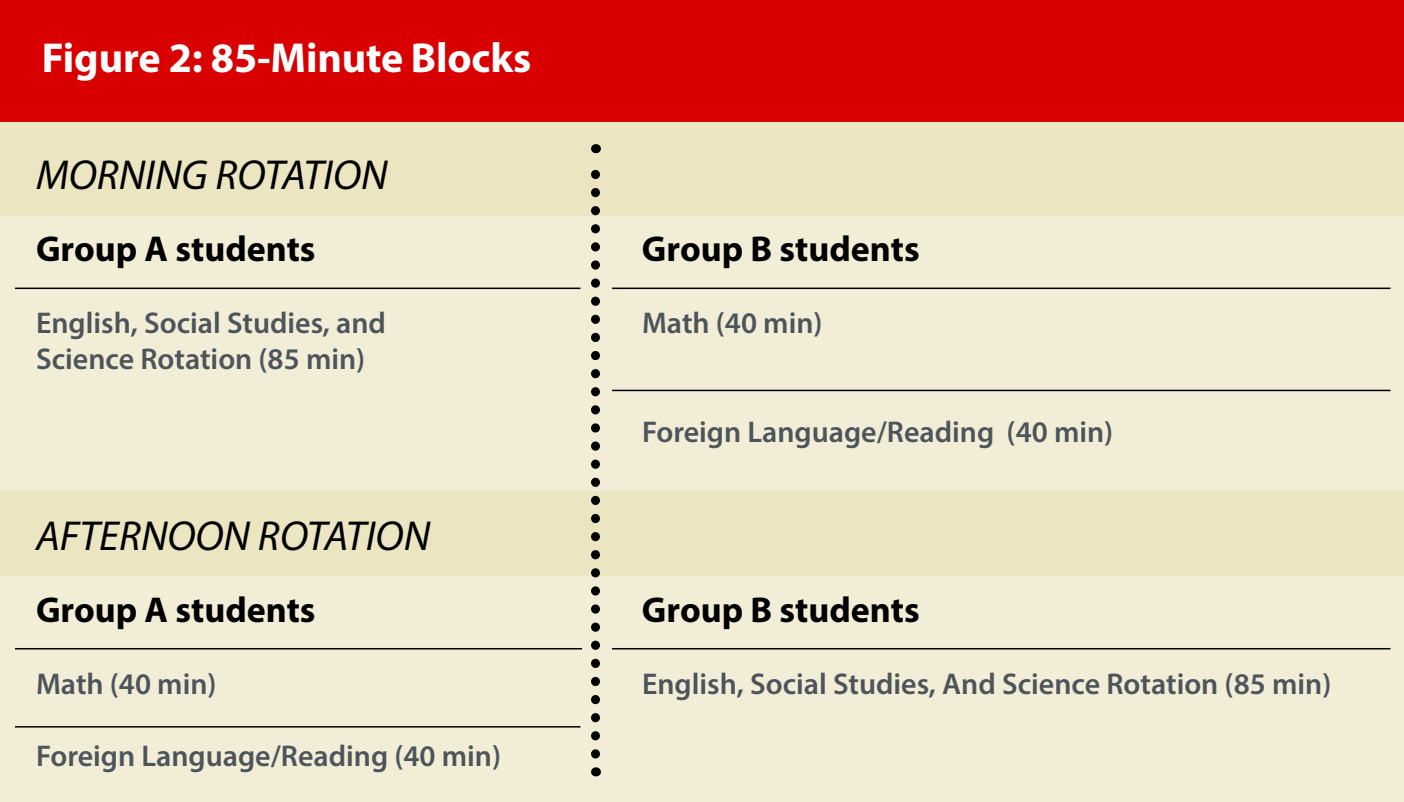
<style>
.page{position:relative;width:1404px;height:802px;background:#fff}
.page>*{position:absolute;margin:0;border:0;box-sizing:border-box;transform-origin:0 0}
.t1{font:italic 42px "Myriad Pro";color:#000}
.t2{font:700 42px "Myriad Pro";letter-spacing:-.005em;color:#fff}
.t3{font:700 36px "Myriad Pro";color:#000}
.t4{font:600 30px "Myriad Pro";color:#4d555b}
</style>
<div class="page">
<div style="left:0;top:33px;width:1404px;height:765px;background:#ebe5c1"></div>
<div style="left:0;top:0;width:1404px;height:121px;background:#d80000"></div>
<div style="left:0;top:216px;width:1404px;height:274px;background:#f1edd7"></div>
<div style="left:0;top:576px;width:1404px;height:225px;background:#f1edd7"></div>
<svg style="left:591px;top:144px;width:9px;height:609px"></svg>
<hr style="left:15px;top:287px;width:565px;height:2px;background:#000">
<hr style="left:612px;top:287px;width:778px;height:2px;background:#000">
<hr style="left:612px;top:389px;width:778px;height:2px;background:#000">
<hr style="left:15px;top:647px;width:567px;height:2px;background:#000">
<hr style="left:612px;top:647px;width:778px;height:2px;background:#000">
<hr style="left:15px;top:725px;width:565px;height:2px;background:#000">
<h1 class="t2" style="left:42px;top:30px;width:491px">Figure 2: 85-Minute Blocks</h1>
<h1 class="t1" style="left:36px;top:149px;width:353px">MORNING ROTATION</h1>
<p class="t3" style="left:36px;top:225px;width:281px">Group A students</p>
<p class="t3" style="left:642px;top:225px;width:279px">Group B students</p>
<p class="t4" style="left:36px;top:304px;width:352px">English, Social Studies, and</p>
<p class="t4" style="left:642px;top:304px;width:182px">Math (40 min)</p>
<p class="t4" style="left:36px;top:340px;width:331px">Science Rotation (85 min)</p>
<h1 class="t1" style="left:36px;top:509px;width:396px">AFTERNOON ROTATION</h1>
<p class="t4" style="left:642px;top:412px;width:473px">Foreign Language/Reading (40 min)</p>
<p class="t3" style="left:36px;top:585px;width:281px">Group A students</p>
<p class="t3" style="left:642px;top:585px;width:279px">Group B students</p>
<p class="t4" style="left:36px;top:664px;width:182px">Math (40 min)</p>
<p class="t4" style="left:642px;top:664px;width:691px">English, Social Studies, And Science Rotation (85 min)</p>
<p class="t4" style="left:36px;top:736px;width:467px">Foreign Language/Reading (40 min)</p>
</div>
